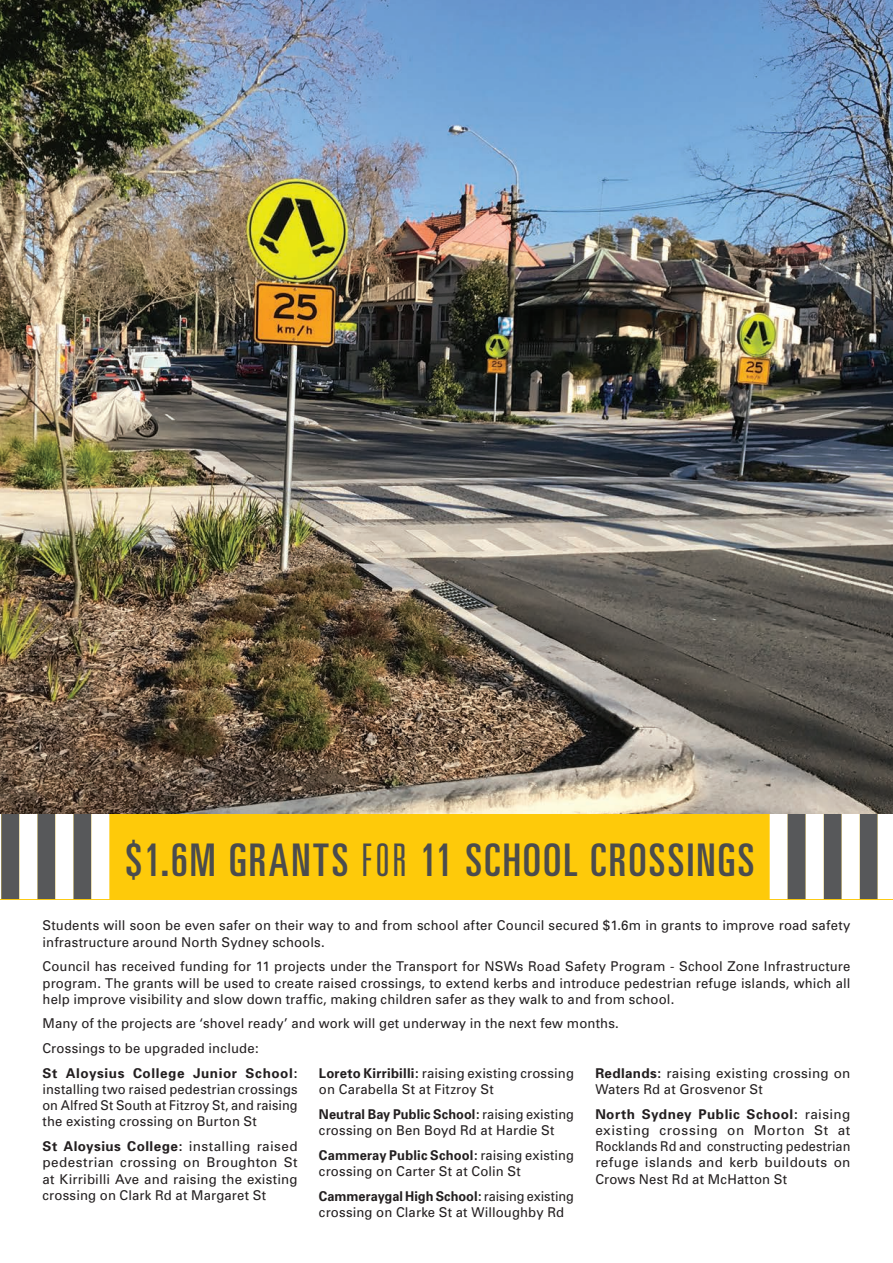
<style>
.page{position:relative;width:893px;height:1263px;background:#fff}
.page>*{position:absolute;margin:0;border:0;box-sizing:border-box;transform-origin:0 0}
.t1{font:ultra-condensed 45px "Univers";letter-spacing:.05em;color:#4b4c4d}
.t2{font:13.5px/16.2px "Univers";letter-spacing:.015em;color:#231f20}
.t3{font:13.5px/16.2px "Univers";letter-spacing:.015em;color:#231f20;text-align:justify;scale:.96 1}
.t4{font:13.5px/16.2px "Univers";letter-spacing:.015em;color:#231f20;scale:.94 1}
.t5{font:700 13.5px "Univers";letter-spacing:.045em;color:#231f20}
.s1{font-weight:300}
.s2{font-weight:700}
</style>
<div class="page">
<img style="left:0;top:0;width:893px;height:814px">
<div style="left:0;top:814px;width:893px;height:85px;background:#feca0a"></div>
<div style="left:770px;top:814px;width:18px;height:85px;background:#fff"></div>
<hr style="left:0;top:814px;width:1px;height:85px;background:#fff">
<div style="left:788px;top:814px;width:18px;height:85px;background:#57585a"></div>
<div style="left:1px;top:814px;width:18px;height:85px;background:#57585a"></div>
<div style="left:824px;top:814px;width:18px;height:85px;background:#57585a"></div>
<div style="left:37px;top:814px;width:18px;height:85px;background:#57585a"></div>
<div style="left:860px;top:814px;width:18px;height:85px;background:#57585a"></div>
<div style="left:73px;top:814px;width:18px;height:85px;background:#57585a"></div>
<div style="left:806px;top:814px;width:18px;height:85px;background:#fff"></div>
<div style="left:19px;top:814px;width:18px;height:85px;background:#fff"></div>
<div style="left:842px;top:814px;width:18px;height:85px;background:#fff"></div>
<div style="left:55px;top:814px;width:18px;height:85px;background:#fff"></div>
<div style="left:878px;top:814px;width:15px;height:85px;background:#fff"></div>
<div style="left:91px;top:814px;width:18px;height:85px;background:#fff"></div>
<h1 class="t1" style="left:126px;top:835px;width:630px">$1.6M GRANTS <span class="s1">FOR</span> 11 SCHOOL CROSSINGS</h1>
<p class="t2" style="left:43px;top:918px;width:809px">Students will soon be even safer on their way to and from school after Council secured $1.6m in grants to improve road safety infrastructure around North Sydney schools.</p>
<p class="t2" style="left:43px;top:958px;width:809px;text-align:justify">Council has received funding for 11 projects under the Transport for NSWs Road Safety Program - School Zone Infrastructure program. The grants will be used to create raised crossings, to extend kerbs and introduce pedestrian refuge islands, which all help improve visibility and slow down traffic, making children safer as they walk to and from school.</p>
<p class="t2" style="left:43px;top:1011px;width:578px;line-height:24.8px">Many of the projects are ‘shovel ready’ and work will get underway in the next few months.<br>Crossings to be upgraded include:</p>
<p class="t5" style="left:43px;top:1065px;width:257px">St Aloysius College Junior School:</p>
<p class="t3" style="left:43px;top:1081px;width:267px">installing two raised pedestrian crossings on Alfred St South at Fitzroy St, and raising the existing crossing on Burton St</p>
<p class="t2" style="left:43px;top:1138px;width:257px;text-align:justify"><span class="s2">St Aloysius College:</span> installing raised pedestrian crossing on Broughton St at Kirribilli Ave and raising the existing crossing on Clark Rd at Margaret St</p>
<p class="t2" style="left:319px;top:1065px;width:257px"><span class="s2">Loreto Kirribilli:</span> raising existing crossing on Carabella St at Fitzroy St</p>
<p class="t4" style="left:319px;top:1106px;width:273px"><span class="s2">Neutral Bay Public School:</span> raising existing crossing on Ben Boyd Rd at Hardie St</p>
<p class="t3" style="left:319px;top:1147px;width:267px"><span class="s2">Cammeray Public School:</span> raising existing crossing on Carter St at Colin St</p>
<p class="t4" style="left:319px;top:1188px;width:273px"><span class="s2">Cammeraygal High School:</span> raising existing crossing on Clarke St at Willoughby Rd</p>
<p class="t2" style="left:595px;top:1065px;width:257px"><span class="s2">Redlands:</span> raising existing crossing on<br>Waters Rd at Grosvenor St</p>
<p class="t2" style="left:595px;top:1106px;width:257px;text-align:justify"><span class="s2">North Sydney Public School:</span> raising existing crossing on Morton St at Rocklands Rd and constructing pedestrian refuge islands and kerb buildouts on Crows Nest Rd at McHatton St</p>
</div>
